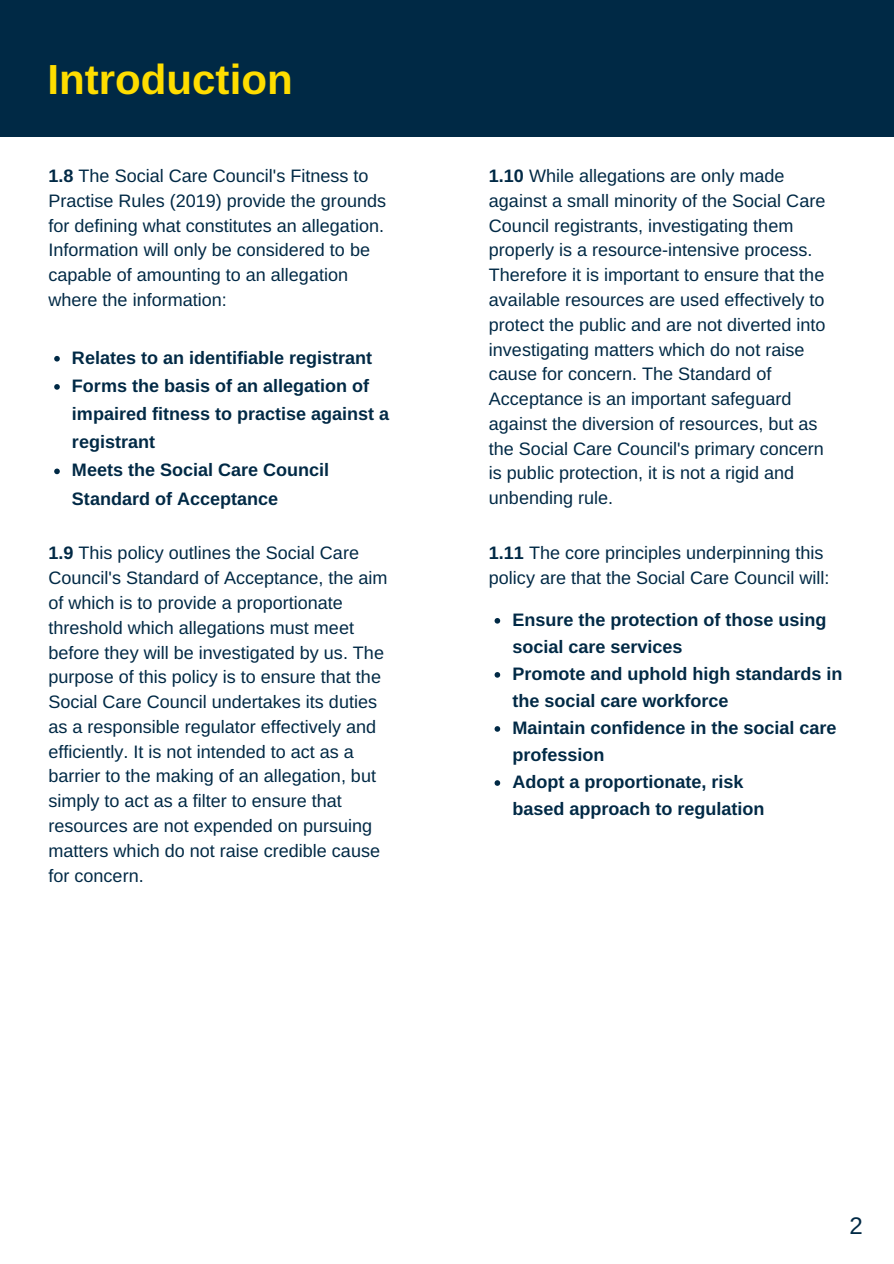
<style>
.page{position:relative;width:894px;height:1264px;background:#fff}
.page>*{position:absolute;margin:0;border:0;box-sizing:border-box;transform-origin:0 0}
.t1{font:700 42px "Arimo";color:#fd0}
.t2{font:24px "Arimo";color:#002945}
.t3{font:18px/24.8px "Arimo";color:#002945}
.t4{font:700 18px/27px "Arimo";color:#002945}
.s1{font-weight:700}
</style>
<div class="page">
<div style="left:0;top:0;width:893px;height:136px;background:#002945"></div>
<svg style="left:54px;top:356px;width:6px;height:5px"></svg>
<svg style="left:54px;top:384px;width:6px;height:6px"></svg>
<svg style="left:54px;top:468px;width:6px;height:6px"></svg>
<svg style="left:494px;top:618px;width:6px;height:5px"></svg>
<svg style="left:494px;top:672px;width:6px;height:5px"></svg>
<svg style="left:494px;top:726px;width:6px;height:5px"></svg>
<svg style="left:494px;top:780px;width:6px;height:5px"></svg>
<h1 class="t1" style="left:47px;top:56px;width:247px">Introduction</h1>
<p class="t3" style="left:49px;top:163px;width:339px"><span class="s1">1.8</span> The Social Care Council's Fitness to Practise Rules (2019) provide the grounds for defining what constitutes an allegation.<br>Information will only be considered to be capable of amounting to an allegation where the information:</p>
<p class="t4" style="left:72px;top:343px;width:319px;line-height:28.2px">Relates to an identifiable registrant<br>Forms the basis of an allegation of impaired fitness to practise against a registrant<br>Meets the Social Care Council<br>Standard of Acceptance</p>
<p class="t3" style="left:49px;top:541px;width:340px"><span class="s1">1.9</span> This policy outlines the Social Care Council's Standard of Acceptance, the aim of which is to provide a proportionate threshold which allegations must meet before they will be investigated by us. The purpose of this policy is to ensure that the Social Care Council undertakes its duties as a responsible regulator effectively and efficiently. It is not intended to act as a barrier to the making of an allegation, but simply to act as a filter to ensure that resources are not expended on pursuing matters which do not raise credible cause for concern.</p>
<p class="t3" style="left:489px;top:163px;width:338px"><span class="s1">1.10</span> While allegations are only made against a small minority of the Social Care Council registrants, investigating them properly is a resource-intensive process.<br>Therefore it is important to ensure that the available resources are used effectively to protect the public and are not diverted into investigating matters which do not raise cause for concern. The Standard of Acceptance is an important safeguard against the diversion of resources, but as the Social Care Council's primary concern is public protection, it is not a rigid and unbending rule.</p>
<p class="t3" style="left:489px;top:541px;width:342px"><span class="s1">1.11</span> The core principles underpinning this policy are that the Social Care Council will:</p>
<p class="t4" style="left:512px;top:606px;width:331px">Ensure the protection of those using social care services<br>Promote and uphold high standards in the social care workforce<br>Maintain confidence in the social care profession<br>Adopt a proportionate, risk<br>based approach to regulation</p>
<h2 class="t2" style="left:849px;top:1212px;width:15px">2</h2>
</div>
